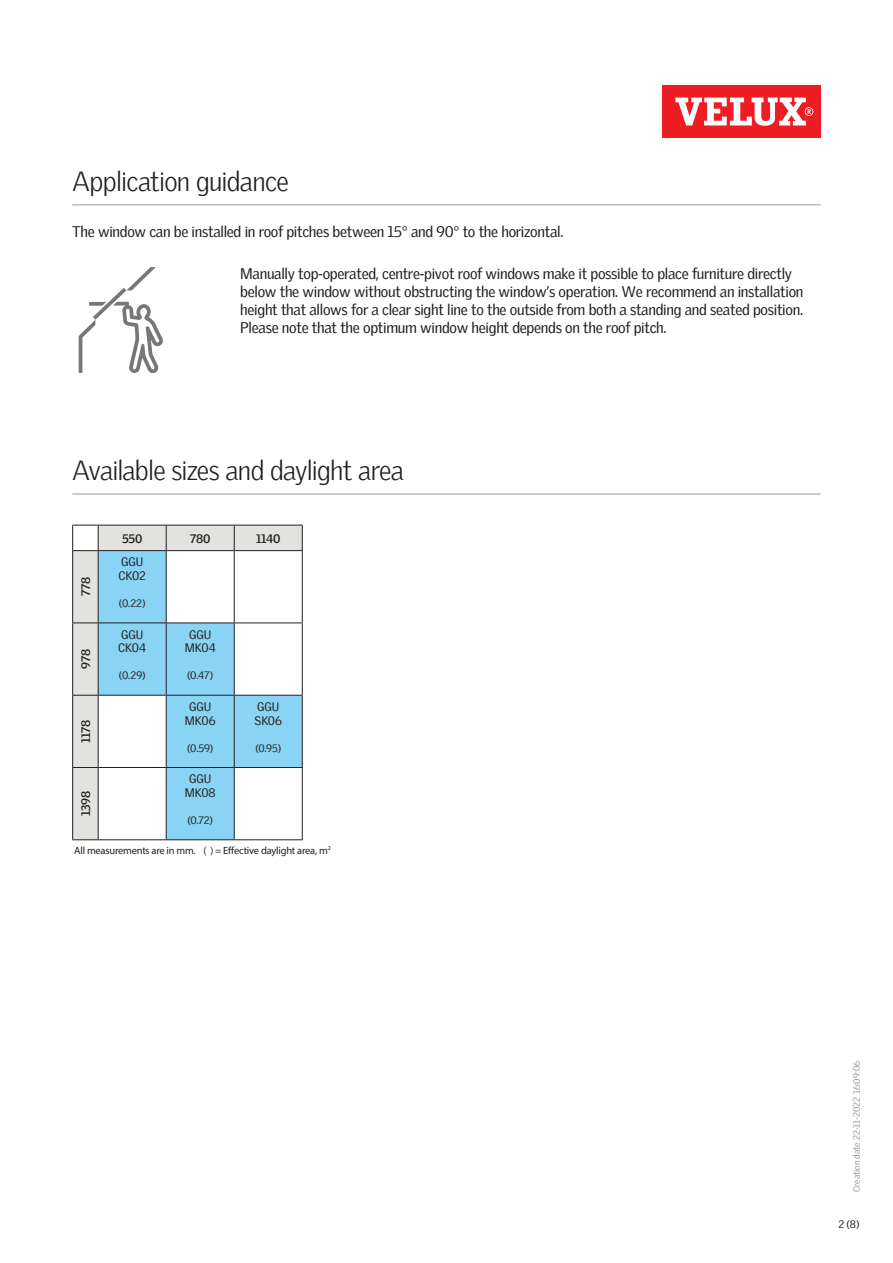
<style>
.page{position:relative;width:893px;height:1263px;background:#fff}
.page>*{position:absolute;margin:0;border:0;box-sizing:border-box;transform-origin:0 0}
.Headline_With_Line_B{font:300 27px "Velux Gothic";letter-spacing:-.03em;color:#231f20}
.Body_Regular{font:15px/18px "Velux Gothic";letter-spacing:-.02em;color:#231f20}
.TableText{font:12px "Velux Gothic";letter-spacing:-.005em;color:#231f20}
.TableHeader{font:700 12px "Velux Gothic";letter-spacing:-.02em;color:#231f20}
.TableHeader_TableTex{font:700 12px "Velux Gothic";letter-spacing:-.02em;color:#231f20}
.t1{font:10.5px "Myriad Pro";letter-spacing:-.02em;color:#231f20}
.TableText-2{font:10.5px "Velux Gothic";letter-spacing:-.005em;color:#231f20}
.t2{font:300 9px "Velux Gothic";color:#7c7e81}
</style>
<div class="page">
<div style="left:662px;top:85px;width:159px;height:53px;background:#ee1d23"></div>
<svg style="left:675px;top:98px;width:138px;height:28px"></svg>
<hr style="left:72px;top:204px;width:749px;height:2px;background:#bcbdbb">
<hr style="left:72px;top:493px;width:749px;height:2px;background:#bcbdbb">
<div style="left:73px;top:526px;width:229px;height:313px;background:#e2e2de"></div>
<svg style="left:99px;top:551px;width:203px;height:288px;fill:#89d3f4"></svg>
<hr style="left:98px;top:525px;width:68px;height:1px;background:#231f20">
<hr style="left:166px;top:525px;width:68px;height:1px;background:#231f20">
<svg style="left:166px;top:525px;width:1px;height:25px"></svg>
<hr style="left:234px;top:525px;width:69px;height:1px;background:#231f20">
<svg style="left:234px;top:525px;width:1px;height:25px"></svg>
<svg style="left:302px;top:525px;width:1px;height:25px"></svg>
<svg style="left:72px;top:525px;width:27px;height:26px"></svg>
<hr style="left:72px;top:551px;width:1px;height:71px;background:#231f20">
<hr style="left:98px;top:550px;width:68px;height:1px;background:#231f20">
<hr style="left:98px;top:551px;width:1px;height:71px;background:#231f20">
<hr style="left:166px;top:550px;width:68px;height:1px;background:#231f20">
<hr style="left:166px;top:551px;width:1px;height:71px;background:#231f20">
<hr style="left:234px;top:550px;width:69px;height:1px;background:#231f20">
<hr style="left:234px;top:551px;width:1px;height:71px;background:#231f20">
<hr style="left:302px;top:551px;width:1px;height:71px;background:#231f20">
<svg style="left:72px;top:622px;width:26px;height:1px"></svg>
<hr style="left:72px;top:623px;width:1px;height:72px;background:#231f20">
<hr style="left:98px;top:622px;width:68px;height:1px;background:#231f20">
<hr style="left:98px;top:623px;width:1px;height:72px;background:#231f20">
<hr style="left:166px;top:622px;width:68px;height:1px;background:#231f20">
<hr style="left:166px;top:623px;width:1px;height:72px;background:#231f20">
<hr style="left:234px;top:622px;width:69px;height:1px;background:#231f20">
<hr style="left:234px;top:623px;width:1px;height:72px;background:#231f20">
<hr style="left:302px;top:623px;width:1px;height:72px;background:#231f20">
<svg style="left:72px;top:695px;width:26px;height:1px"></svg>
<hr style="left:72px;top:696px;width:1px;height:71px;background:#231f20">
<hr style="left:98px;top:695px;width:68px;height:1px;background:#231f20">
<hr style="left:98px;top:696px;width:1px;height:71px;background:#231f20">
<hr style="left:166px;top:695px;width:68px;height:1px;background:#231f20">
<hr style="left:166px;top:696px;width:1px;height:71px;background:#231f20">
<hr style="left:234px;top:695px;width:69px;height:1px;background:#231f20">
<hr style="left:234px;top:696px;width:1px;height:71px;background:#231f20">
<hr style="left:302px;top:696px;width:1px;height:71px;background:#231f20">
<svg style="left:72px;top:767px;width:26px;height:1px"></svg>
<hr style="left:72px;top:768px;width:1px;height:71px;background:#231f20">
<svg style="left:72px;top:839px;width:26px;height:1px"></svg>
<hr style="left:98px;top:767px;width:68px;height:1px;background:#231f20">
<hr style="left:98px;top:768px;width:1px;height:71px;background:#231f20">
<hr style="left:98px;top:839px;width:68px;height:1px;background:#231f20">
<hr style="left:166px;top:767px;width:68px;height:1px;background:#231f20">
<hr style="left:166px;top:768px;width:1px;height:71px;background:#231f20">
<hr style="left:166px;top:839px;width:68px;height:1px;background:#231f20">
<hr style="left:234px;top:767px;width:69px;height:1px;background:#231f20">
<hr style="left:234px;top:768px;width:1px;height:71px;background:#231f20">
<hr style="left:302px;top:768px;width:1px;height:71px;background:#231f20">
<hr style="left:234px;top:839px;width:69px;height:1px;background:#231f20">
<svg style="left:79px;top:267px;width:84px;height:106px"></svg>
<p class="Headline_With_Line_B" style="left:72px;top:161px;width:218px">Application guidance</p>
<p class="Body_Regular" style="left:72px;top:221px;width:493px">The window can be installed in roof pitches between 15° and 90° to the horizontal.</p>
<p class="Body_Regular" style="left:240px;top:263px;width:565px">Manually top-operated, centre-pivot roof windows make it possible to place furniture directly below the window without obstructing the window’s operation. We recommend an installation height that allows for a clear sight line to the outside from both a standing and seated position.<br>Please note that the optimum window height depends on the roof pitch.</p>
<p class="Headline_With_Line_B" style="left:72px;top:450px;width:333px">Available sizes and daylight area</p>
<p class="TableHeader" style="left:77px;top:596px;width:21px;rotate:-90deg">778</p>
<p class="TableHeader" style="left:77px;top:669px;width:21px;rotate:-90deg">978</p>
<p class="TableHeader" style="left:77px;top:743px;width:25px;rotate:-90deg">1178</p>
<p class="TableHeader_TableTex" style="left:122px;top:529px;width:22px">550</p>
<p class="TableHeader_TableTex" style="left:190px;top:529px;width:22px">780</p>
<p class="TableHeader_TableTex" style="left:256px;top:529px;width:26px">1140</p>
<p class="TableText" style="left:121px;top:553px;width:24px">GGU</p>
<p class="TableText" style="left:119px;top:566px;width:29px">CK02</p>
<p class="TableText-2" style="left:119px;top:595px;width:28px">(0.22)</p>
<p class="TableText" style="left:121px;top:625px;width:24px">GGU</p>
<p class="TableText" style="left:118px;top:639px;width:29px">CK04</p>
<p class="TableText-2" style="left:119px;top:667px;width:28px">(0.29)</p>
<p class="TableText" style="left:189px;top:625px;width:24px">GGU</p>
<p class="TableText" style="left:185px;top:639px;width:32px">MK04</p>
<p class="TableText-2" style="left:187px;top:667px;width:28px">(0.47)</p>
<p class="TableText" style="left:189px;top:698px;width:24px">GGU</p>
<p class="TableText" style="left:185px;top:711px;width:32px">MK06</p>
<p class="TableText-2" style="left:187px;top:740px;width:28px">(0.59)</p>
<p class="TableText" style="left:257px;top:698px;width:24px">GGU</p>
<p class="TableText" style="left:255px;top:711px;width:29px">SK06</p>
<p class="TableText-2" style="left:255px;top:740px;width:27px">(0.95)</p>
<p class="TableText" style="left:189px;top:770px;width:24px">GGU</p>
<p class="TableText" style="left:185px;top:783px;width:32px">MK08</p>
<p class="TableText-2" style="left:187px;top:812px;width:27px">(0.72)</p>
<p class="t1" style="left:74px;top:844px;width:258px">All measurements are in mm. ( ) = Effective daylight area, m<sup>2</sup></p>
<p class="TableHeader" style="left:77px;top:816px;width:27px;rotate:-90deg">1398</p>
<p class="t2" style="left:850px;top:1192px;width:132px;rotate:-90deg">Creation date 22-11-2022 16:09:06</p>
<p class="TableText-2" style="left:838px;top:1216px;width:23px">2 (8)</p>
</div>
